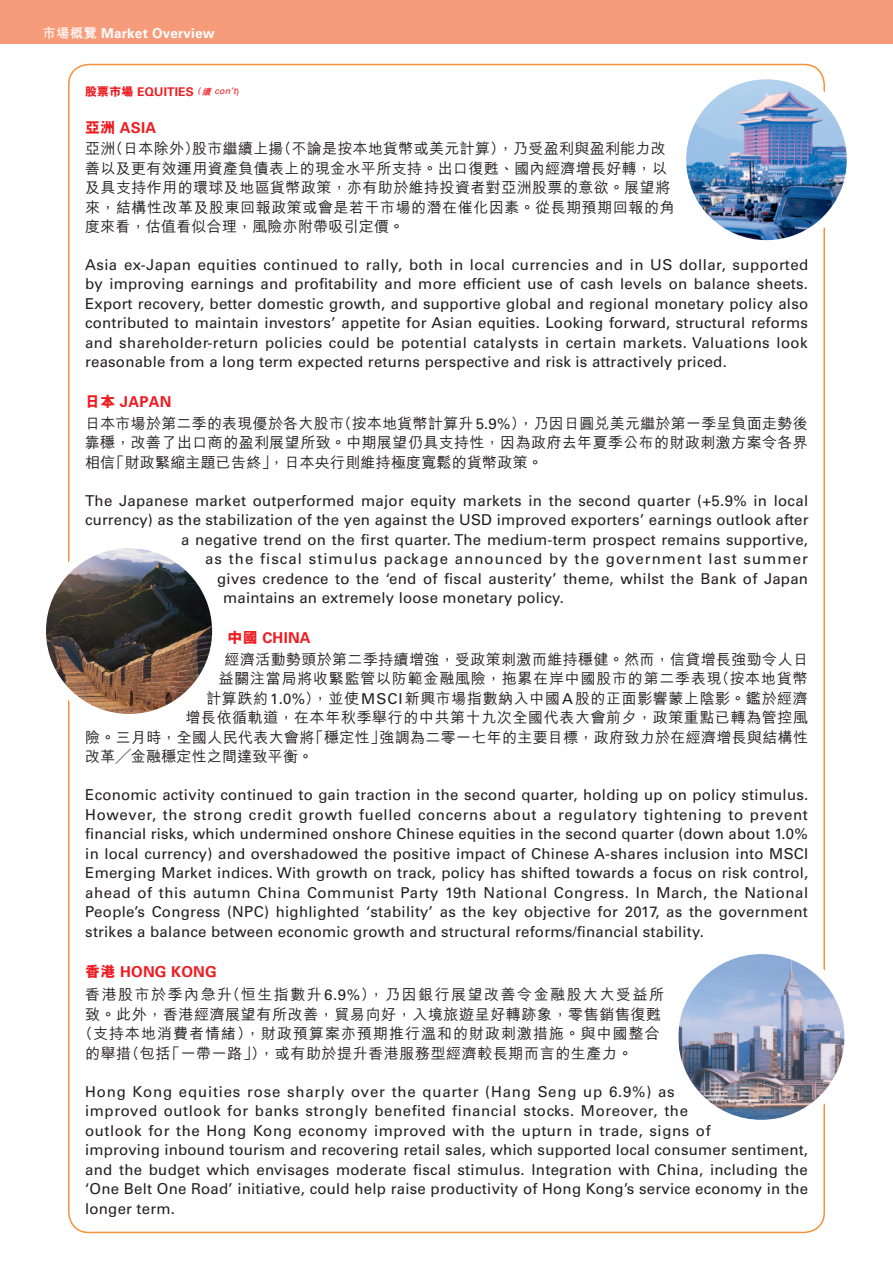
<style>
.page{position:relative;width:893px;height:1263px;background:#fff}
.page>*{position:absolute;margin:0;border:0;box-sizing:border-box;transform-origin:0 0}
.t1{font:15px/19.5px "Univers LT Std";letter-spacing:.015em;color:#231f20;text-align:justify}
.t2{font:500 15px/19.5px "M Hei HK";letter-spacing:.035em;color:#231f20}
.t3{font:15px "Univers LT Std";letter-spacing:.07em;color:#231f20}
.t4{font:500 15px "M Hei HK";letter-spacing:.1em;color:#231f20}
.t5{font:500 15px "M Hei HK";letter-spacing:.065em;color:#231f20}
.t6{font:700 15px "Univers LT Std";letter-spacing:.015em;color:#ee1d23}
.t7{font:500 15px "M Hei HK";letter-spacing:.015em;color:#231f20}
.t8{font:700 13.5px "Univers LT Std";letter-spacing:.015em;color:#fff}
.t9{font:700 12px "Univers LT Std";letter-spacing:.015em;color:#ee1d23}
.s1{font-family:"M Hei HK"}
.s2{font-family:"M Hei HK";font-weight:800}
.s3{font-weight:400;font-style:italic;font-size:9px}
.s4{font-family:"M Hei HK";font-style:italic;font-size:9px}
.s5{font-weight:400;font-size:9px}
.s6{font-family:"Univers LT Std";font-weight:400}
</style>
<div class="page">
<div style="left:0;top:0;width:893px;height:43px;background:#f69c7b"></div>
<img style="left:682px;top:75px;width:169px;height:170px;border-radius:85px">
<div style="left:677px;top:70px;width:179px;height:179px;border:9px solid #fff;border-radius:50%"></div>
<img style="left:47px;top:544px;width:164px;height:172px">
<div style="left:37px;top:539px;width:184px;height:184px;border:9px solid #fff;border-radius:50%"></div>
<img style="left:679px;top:950px;width:164px;height:172px">
<div style="left:669px;top:945px;width:184px;height:184px;border:9px solid #fff;border-radius:50%"></div>
<p class="t8" style="left:43px;top:25px;width:174px"><span class="s1">市場概覽</span> Market Overview</p>
<p class="t9" style="left:85px;top:85px;width:156px"><span class="s2">股票市場</span> EQUITIES <span class="s3">(</span><span class="s4">續</span><span class="s3">con’t</span><span class="s5">)</span></p>
<p class="t6" style="left:85px;top:119px;width:73px"><span class="s2">亞洲</span> ASIA</p>
<p class="t2" style="left:85px;top:137px;width:591px">亞洲（日本除外）股市繼續上揚（不論是按本地貨幣或美元計算），乃受盈利與盈利能力改善以及更有效運用資產負債表上的現金水平所支持。出口復甦、國內經濟增長好轉，以及具支持作用的環球及地區貨幣政策，亦有助於維持投資者對亞洲股票的意欲。展望將來，結構性改革及股東回報政策或會是若干市場的潛在催化因素。從長期預期回報的角度來看，估值看似合理，風險亦附帶吸引定價。</p>
<p class="t1" style="left:85px;top:255px;width:725px">Asia ex-Japan equities continued to rally, both in local currencies and in US dollar, supported by improving earnings and profitability and more efficient use of cash levels on balance sheets.<br>Export recovery, better domestic growth, and supportive global and regional monetary policy also contributed to maintain investors’ appetite for Asian equities. Looking forward, structural reforms and shareholder-return policies could be potential catalysts in certain markets. Valuations look reasonable from a long term expected returns perspective and risk is attractively priced.</p>
<p class="t6" style="left:85px;top:393px;width:88px"><span class="s2">日本</span> JAPAN</p>
<p class="t2" style="left:85px;top:412px;width:725px;text-align:justify">日本市場於第二季的表現優於各大股市（按本地貨幣計算升<span class="s6">5.9%</span>），乃因日圓兌美元繼於第一季呈負面走勢後靠穩，改善了出口商的盈利展望所致。中期展望仍具支持性，因為政府去年夏季公布的財政刺激方案令各界相信「財政緊縮主題已告終」，日本央行則維持極度寬鬆的貨幣政策。</p>
<p class="t1" style="left:85px;top:491px;width:725px">The Japanese market outperformed major equity markets in the second quarter (+5.9% in local</p>
<p class="t1" style="left:85px;top:510px;width:725px">currency) as the stabilization of the yen against the USD improved exporters’ earnings outlook after</p>
<p class="t1" style="left:181px;top:530px;width:628px">a negative trend on the first quarter. The medium-term prospect remains supportive,</p>
<p class="t3" style="left:205px;top:550px;width:604px">as the fiscal stimulus package announced by the government last summer</p>
<p class="t1" style="left:217px;top:569px;width:592px">gives credence to the ‘end of fiscal austerity’ theme, whilst the Bank of Japan</p>
<p class="t1" style="left:223px;top:588px;width:342px">maintains an extremely loose monetary policy.</p>
<p class="t6" style="left:228px;top:629px;width:85px"><span class="s2">中國</span> CHINA</p>
<p class="t2" style="left:225px;top:648px;width:585px">經濟活動勢頭於第二季持續增強，受政策刺激而維持穩健。然而，信貸增長強勁令人日</p>
<p class="t2" style="left:219px;top:668px;width:591px">益關注當局將收緊監管以防範金融風險，拖累在岸中國股市的第二季表現（按本地貨幣</p>
<p class="t2" style="left:206px;top:687px;width:603px">計算跌約<span class="s6">1.0%</span>），並使<span class="s6">MSCI</span>新興市場指數納入中國<span class="s6">A</span>股的正面影響蒙上陰影。鑑於經濟</p>
<p class="t2" style="left:185px;top:707px;width:624px">增長依循軌道，在本年秋季舉行的中共第十九次全國代表大會前夕，政策重點已轉為管控風</p>
<p class="t2" style="left:85px;top:726px;width:724px">險。三月時，全國人民代表大會將「穩定性」強調為二零一七年的主要目標，政府致力於在經濟增長與結構性</p>
<p class="t7" style="left:85px;top:746px;width:229px">改革╱金融穩定性之間達致平衡。</p>
<p class="t1" style="left:85px;top:785px;width:725px">Economic activity continued to gain traction in the second quarter, holding up on policy stimulus.<br>However, the strong credit growth fuelled concerns about a regulatory tightening to prevent financial risks, which undermined onshore Chinese equities in the second quarter (down about 1.0% in local currency) and overshadowed the positive impact of Chinese A-shares inclusion into MSCI Emerging Market indices. With growth on track, policy has shifted towards a focus on risk control, ahead of this autumn China Communist Party 19th National Congress. In March, the National People’s Congress (NPC) highlighted ‘stability’ as the key objective for 2017, as the government strikes a balance between economic growth and structural reforms/financial stability.</p>
<p class="t6" style="left:85px;top:962px;width:133px"><span class="s2">香港</span> HONG KONG</p>
<p class="t4" style="left:85px;top:984px;width:580px">香港股市於季內急升（恒生指數升<span class="s6">6.9%</span>），乃因銀行展望改善令金融股大大受益所</p>
<p class="t2" style="left:85px;top:1003px;width:578px">致。此外，香港經濟展望有所改善，貿易向好，入境旅遊呈好轉跡象，零售銷售復甦</p>
<p class="t5" style="left:78px;top:1023px;width:583px">（支持本地消費者情緒），財政預算案亦預期推行溫和的財政刺激措施。與中國整合</p>
<p class="t2" style="left:85px;top:1042px;width:549px">的舉措（包括「一帶一路」），或有助於提升香港服務型經濟較長期而言的生產力。</p>
<p class="t1" style="left:85px;top:1082px;width:724px;text-align:left">Hong Kong equities rose sharply over the quarter (Hang Seng up 6.9%) as<br>improved outlook for banks strongly benefited financial stocks. Moreover, the<br>outlook for the Hong Kong economy improved with the upturn in trade, signs of<br>improving inbound tourism and recovering retail sales, which supported local consumer sentiment, and the budget which envisages moderate fiscal stimulus. Integration with China, including the ‘One Belt One Road’ initiative, could help raise productivity of Hong Kong’s service economy in the longer term.</p>
</div>
